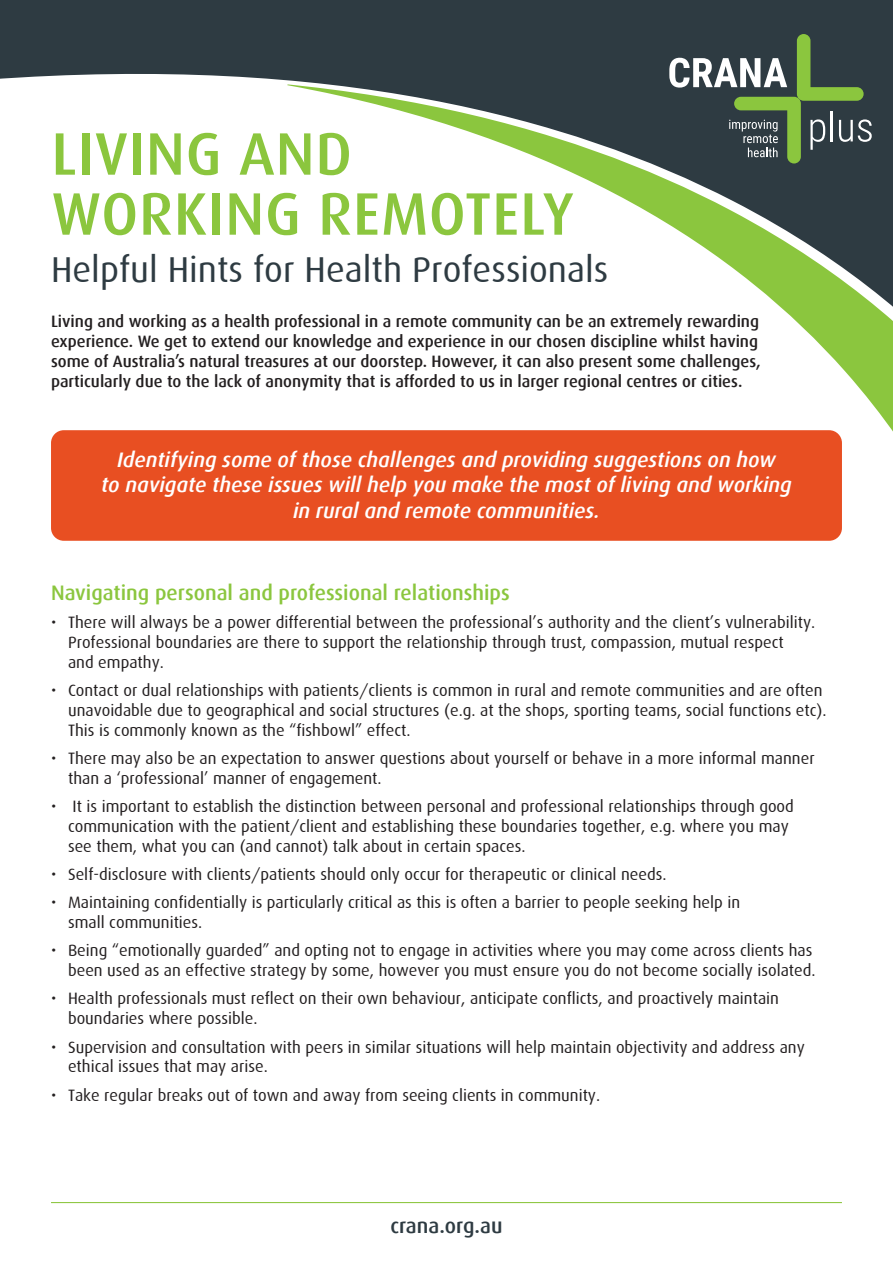
<style>
.page{position:relative;width:893px;height:1263px;background:#fff}
.page>*{position:absolute;margin:0;border:0;box-sizing:border-box;transform-origin:0 0}
.sub_heading{font:500 60px/60px "Dax";letter-spacing:.015em;color:#8bc63e}
.sub_heading-2{font:36px "Dax";color:#2e3b42}
.sub_heading-3{font:italic 500 21px/25.2px "Dax";color:#fff;text-align:center}
.sub_heading-4{font:500 21px "Dax";color:#8bc63e}
.t1{font:500 21px "Dax";color:#2e3b42}
.body_copy{font:16.5px/19.8px "Dax";color:#231f20}
.sub_heading-5{font:500 16.5px/19.8px "Dax";color:#231f20}
</style>
<div class="page">
<svg style="left:0;top:0;width:893px;height:439px"></svg>
<svg style="left:669px;top:34px;width:203px;height:129px;background:#4d5f54"></svg>
<hr style="left:51px;top:1202px;width:791px;height:1px;background:#8bc63e">
<div style="left:51px;top:430px;width:791px;height:111px;background:#e84f22;border-radius:13px"></div>
<p class="sub_heading" style="left:51px;top:124px;width:524px">LIVING AND<br>WORKING REMOTELY</p>
<p class="sub_heading-2" style="left:51px;top:250px;width:559px">Helpful Hints for Health Professionals</p>
<p class="sub_heading-5" style="left:51px;top:312px;width:711px">Living and working as a health professional in a remote community can be an extremely rewarding experience. We get to extend our knowledge and experience in our chosen discipline whilst having some of Australia’s natural treasures at our doorstep. However, it can also present some challenges, particularly due to the lack of anonymity that is afforded to us in larger regional centres or cities.</p>
<p class="sub_heading-3" style="left:101px;top:447px;width:692px">Identifying some of those challenges and providing suggestions on how<br>to navigate these issues will help you make the most of living and working in rural and remote communities.</p>
<p class="sub_heading-4" style="left:51px;top:581px;width:460px">Navigating personal and professional relationships</p>
<p class="body_copy" style="left:68px;top:613px;width:749px;text-indent:-17px">• There will always be a power differential between the professional’s authority and the client’s vulnerability.<br>Professional boundaries are there to support the relationship through trust, compassion, mutual respect<br>and empathy.</p>
<p class="body_copy" style="left:68px;top:680px;width:760px;text-indent:-17px">• Contact or dual relationships with patients/clients is common in rural and remote communities and are often unavoidable due to geographical and social structures (e.g. at the shops, sporting teams, social functions etc).<br>This is commonly known as the “fishbowl” effect.</p>
<p class="body_copy" style="left:68px;top:748px;width:748px;text-indent:-17px">• There may also be an expectation to answer questions about yourself or behave in a more informal manner than a ‘professional’ manner of engagement.</p>
<p class="body_copy" style="left:68px;top:796px;width:727px;text-indent:-17px">• It is important to establish the distinction between personal and professional relationships through good communication with the patient/client and establishing these boundaries together, e.g. where you may see them, what you can (and cannot) talk about in certain spaces.</p>
<p class="body_copy" style="left:51px;top:864px;width:617px">• Self-disclosure with clients/patients should only occur for therapeutic or clinical needs.</p>
<p class="body_copy" style="left:68px;top:893px;width:674px;text-indent:-17px">• Maintaining confidentially is particularly critical as this is often a barrier to people seeking help in small communities.</p>
<p class="body_copy" style="left:51px;top:941px;width:766px;text-align:right">• Being “emotionally guarded” and opting not to engage in activities where you may come across clients has been used as an effective strategy by some, however you must ensure you do not become socially isolated.</p>
<p class="body_copy" style="left:68px;top:989px;width:712px;text-indent:-17px">• Health professionals must reflect on their own behaviour, anticipate conflicts, and proactively maintain boundaries where possible.</p>
<p class="body_copy" style="left:68px;top:1037px;width:738px;text-indent:-17px">• Supervision and consultation with peers in similar situations will help maintain objectivity and address any ethical issues that may arise.</p>
<p class="body_copy" style="left:51px;top:1085px;width:551px">• Take regular breaks out of town and away from seeing clients in community.</p>
<p class="t1" style="left:390px;top:1214px;width:113px">crana.org.au</p>
</div>
